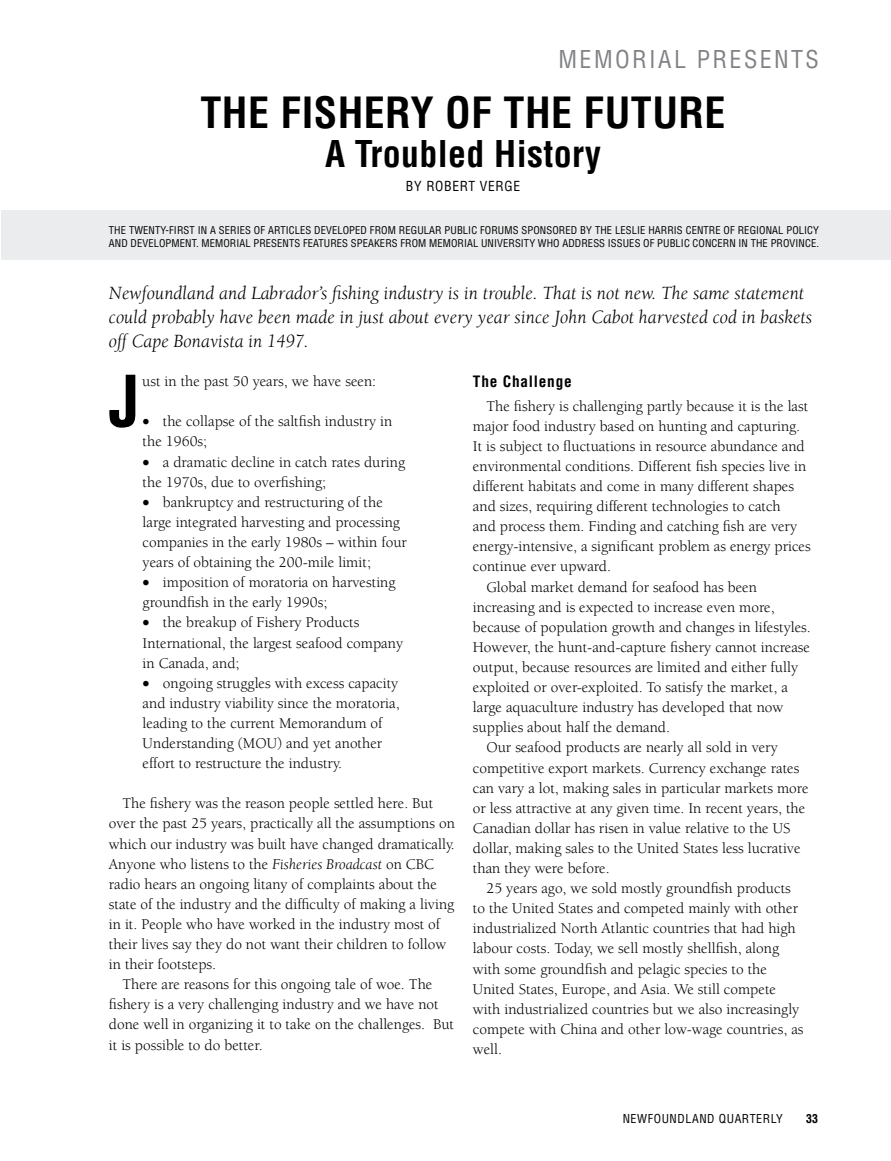
<style>
.page{position:relative;width:891px;height:1161px;background:#fff}
.page>*{position:absolute;margin:0;border:0;box-sizing:border-box;transform-origin:0 0}
.t1{font:700 condensed 68.85px "Helvetica LT Std";color:#000}
.t2{font:700 condensed 42px "Helvetica LT Std";color:#000}
.t3{font:700 condensed 36px "Helvetica LT Std";letter-spacing:.01em;color:#000}
.t4{font:condensed 24px "Helvetica LT Std";color:#808285}
.t5{font:italic 19.2px/24px "Berkeley Std";letter-spacing:.005em;color:#000}
.t6{font:15.3px/20.1px "Berkeley Std";color:#000}
.t7{font:700 condensed 15.3px "Helvetica LT Std";letter-spacing:.05em;color:#000}
.t8{font:condensed 13.5px "Helvetica LT Std";letter-spacing:.05em;color:#000}
.t9{font:condensed 12px "Helvetica LT Std";letter-spacing:.05em;color:#000}
.t10{font:700 condensed 12px "Helvetica LT Std";color:#000}
.t11{font:condensed 10.5px "Helvetica LT Std";letter-spacing:.01em;color:#000}
.s1{font-style:italic}
</style>
<div class="page">
<div style="left:2px;top:210px;width:889px;height:50px;background:#ebeced"></div>
<h3 class="t4" style="left:559px;top:44px;width:18px">MEM</h3>
<h3 class="t4" style="left:615px;top:44px;width:47px">ORIAL</h3>
<h3 class="t4" style="left:697px;top:44px;width:49px">PRESENTS</h3>
<h2 class="t2" style="left:201px;top:86px;width:103px">The fishery</h2>
<h2 class="t2" style="left:445px;top:86px;width:82px">of the</h2>
<h2 class="t2" style="left:583px;top:86px;width:24px">future</h2>
<h3 class="t3" style="left:325px;top:131px;width:278px">A Troubled History</h3>
<p class="t8" style="left:406px;top:178px;width:107px">BY ROBERT VERGE</p>
<p class="t11" style="left:109px;top:224px;width:178px">THE TWENTY-FIRST IN A SERIES OF ARTICLES</p>
<p class="t11" style="left:314px;top:224px;width:7px">DEVEL</p>
<p class="t11" style="left:343px;top:224px;width:13px">OPED</p>
<p class="t11" style="left:370px;top:224px;width:43px">FROM REGULA</p>
<p class="t11" style="left:435px;top:224px;width:16px">R PUBLIC</p>
<p class="t11" style="left:480px;top:224px;width:26px">FORUMS</p>
<p class="t11" style="left:522px;top:224px;width:80px">SPONSORED BY THE</p>
<p class="t11" style="left:615px;top:224px;width:12px">LESLIE</p>
<p class="t11" style="left:648px;top:224px;width:96px">HARRIS CENTRE OF REGI</p>
<p class="t11" style="left:759px;top:224px;width:14px">ONAL</p>
<p class="t11" style="left:786px;top:224px;width:19px">POLICY</p>
<p class="t11" style="left:109px;top:237px;width:8px">AND</p>
<p class="t11" style="left:131px;top:237px;width:13px">DEVEL</p>
<p class="t11" style="left:159px;top:237px;width:14px">OPMENT</p>
<p class="t11" style="left:196px;top:237px;width:77px">. MEMORIAL PRESENTS</p>
<p class="t11" style="left:303px;top:237px;width:11px">FEATU</p>
<p class="t11" style="left:330px;top:237px;width:28px">RES SPEA</p>
<p class="t11" style="left:374px;top:237px;width:120px">KERS FROM MEMORIAL UNIVE</p>
<p class="t11" style="left:508px;top:237px;width:13px">RSITY</p>
<p class="t11" style="left:538px;top:237px;width:57px">WHO ADDRESS</p>
<p class="t11" style="left:608px;top:237px;width:7px">ISSUES</p>
<p class="t11" style="left:643px;top:237px;width:21px">OF PUBLIC</p>
<p class="t11" style="left:693px;top:237px;width:65px">CONCERN IN THE</p>
<p class="t11" style="left:771px;top:237px;width:26px">PROVINCE</p>
<p class="t11" style="left:816px;top:237px;width:4px">.</p>
<p class="t5" style="left:109px;top:281px;width:705px">Newfoundland and Labrador’s fishing industry is in trouble. That is not new. The same statement could probably have been made in just about every year since John Cabot harvested cod in baskets off Cape Bonavista in 1497.</p>
<h1 class="t1" style="left:109px;top:358px;width:32px">J</h1>
<p class="t6" style="left:142px;top:372px;width:235px">ust in the past 50 years, we have seen:</p>
<p class="t7" style="left:473px;top:371px;width:100px">The Challenge</p>
<p class="t6" style="left:486px;top:396px;width:323px">The fishery is challenging partly because it is the last</p>
<p class="t6" style="left:473px;top:416px;width:329px">major food industry based on hunting and capturing.</p>
<p class="t6" style="left:473px;top:436px;width:333px">It is subject to fluctuations in resource abundance and</p>
<p class="t6" style="left:473px;top:456px;width:335px">environmental conditions. Different fish species live in</p>
<p class="t6" style="left:473px;top:476px;width:323px">different habitats and come in many different shapes</p>
<p class="t6" style="left:473px;top:497px;width:309px">and sizes, requiring different technologies to catch</p>
<p class="t6" style="left:473px;top:517px;width:326px">and process them. Finding and catching fish are very</p>
<p class="t6" style="left:473px;top:537px;width:339px">energy-intensive, a significant problem as energy prices</p>
<p class="t6" style="left:473px;top:557px;width:140px">continue ever upward.</p>
<p class="t6" style="left:486px;top:577px;width:272px">Global market demand for seafood has been</p>
<p class="t6" style="left:473px;top:597px;width:303px">increasing and is expected to increase even more,</p>
<p class="t6" style="left:473px;top:617px;width:339px">because of population growth and changes in lifestyles.</p>
<p class="t6" style="left:473px;top:637px;width:339px">However, the hunt-and-capture fishery cannot increase</p>
<p class="t6" style="left:473px;top:657px;width:327px">output, because resources are limited and either fully</p>
<p class="t6" style="left:473px;top:678px;width:316px">exploited or over-exploited. To satisfy the market, a</p>
<p class="t6" style="left:473px;top:698px;width:312px">large aquaculture industry has developed that now</p>
<p class="t6" style="left:473px;top:718px;width:199px">supplies about half the demand.</p>
<p class="t6" style="left:486px;top:738px;width:293px">Our seafood products are nearly all sold in very</p>
<p class="t6" style="left:473px;top:758px;width:328px">competitive export markets. Currency exchange rates</p>
<p class="t6" style="left:473px;top:778px;width:337px">can vary a lot, making sales in particular markets more</p>
<p class="t6" style="left:473px;top:798px;width:334px">or less attractive at any given time. In recent years, the</p>
<p class="t6" style="left:473px;top:818px;width:319px">Canadian dollar has risen in value relative to the US</p>
<p class="t6" style="left:473px;top:838px;width:329px">dollar, making sales to the United States less lucrative</p>
<p class="t6" style="left:473px;top:858px;width:138px">than they were before.</p>
<p class="t6" style="left:486px;top:879px;width:306px">25 years ago, we sold mostly groundfish products</p>
<p class="t6" style="left:473px;top:899px;width:327px">to the United States and competed mainly with other</p>
<p class="t6" style="left:473px;top:919px;width:324px">industrialized North Atlantic countries that had high</p>
<p class="t6" style="left:473px;top:939px;width:308px">labour costs. Today, we sell mostly shellfish, along</p>
<p class="t6" style="left:473px;top:959px;width:296px">with some groundfish and pelagic species to the</p>
<p class="t6" style="left:473px;top:979px;width:305px">United States, Europe, and Asia. We still compete</p>
<p class="t6" style="left:473px;top:999px;width:328px">with industrialized countries but we also increasingly</p>
<p class="t6" style="left:473px;top:1019px;width:332px">compete with China and other low-wage countries, as</p>
<p class="t6" style="left:473px;top:1039px;width:31px">well.</p>
<p class="t6" style="left:143px;top:412px;width:251px">• the collapse of the saltfish industry in the 1960s;</p>
<p class="t6" style="left:143px;top:452px;width:264px">• a dramatic decline in catch rates during the 1970s, due to overfishing;</p>
<p class="t6" style="left:143px;top:492px;width:266px">• bankruptcy and restructuring of the large integrated harvesting and processing companies in the early 1980s – within four years of obtaining the 200-mile limit;</p>
<p class="t6" style="left:143px;top:573px;width:254px">• imposition of moratoria on harvesting groundfish in the early 1990s;</p>
<p class="t6" style="left:143px;top:613px;width:262px">• the breakup of Fishery Products<br>International, the largest seafood company in Canada, and;</p>
<p class="t6" style="left:143px;top:673px;width:259px">• ongoing struggles with excess capacity and industry viability since the moratoria, leading to the current Memorandum of Understanding (MOU) and yet another effort to restructure the industry.</p>
<p class="t6" style="left:109px;top:794px;width:348px;text-indent:13px">The fishery was the reason people settled here. But over the past 25 years, practically all the assumptions on which our industry was built have changed dramatically.<br>Anyone who listens to the <span class="s1">Fisheries Broadcast</span> on CBC radio hears an ongoing litany of complaints about the state of the industry and the difficulty of making a living in it. People who have worked in the industry most of their lives say they do not want their children to follow in their footsteps.</p>
<p class="t6" style="left:109px;top:975px;width:347px;text-indent:13px">There are reasons for this ongoing tale of woe. The fishery is a very challenging industry and we have not done well in organizing it to take on the challenges. But it is possible to do better.</p>
<p class="t9" style="left:623px;top:1111px;width:24px">NEWFO</p>
<p class="t9" style="left:662px;top:1111px;width:123px">UNDLAND QUARTERLY</p>
<p class="t10" style="left:806px;top:1111px;width:14px">33</p>
</div>
